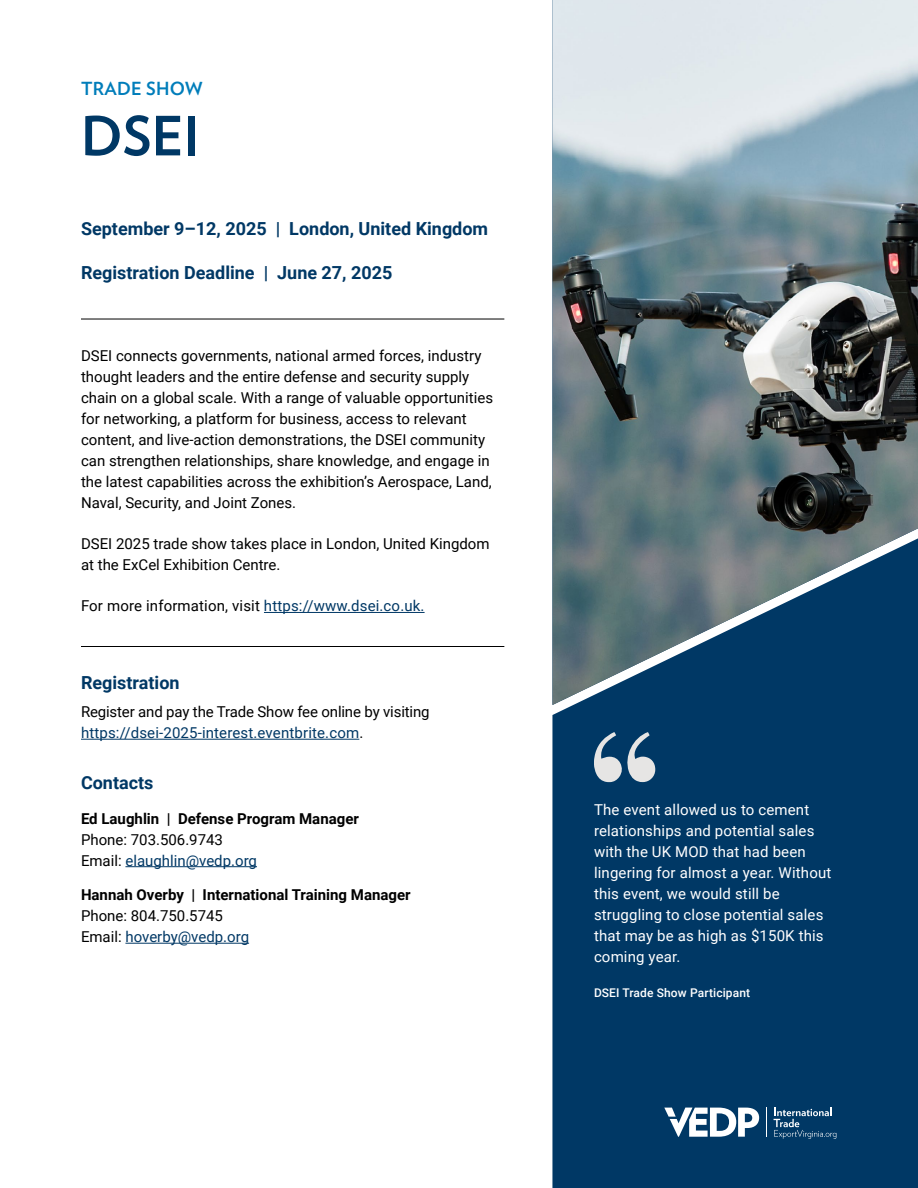
<style>
.page{position:relative;width:918px;height:1188px;background:#fff}
.page>*{position:absolute;margin:0;border:0;box-sizing:border-box;transform-origin:0 0}
.t1{font:700 54px "Verlag";color:#003865}
.t2{font:700 18px "Roboto";color:#003865}
.t3{font:700 18px "Verlag";letter-spacing:.015em;color:#007dba}
.t4{font:15px/21px "Roboto";color:#000}
.t5{font:15px/21px "Roboto";letter-spacing:.01em;color:#fff}
.t6{font:700 15px "Roboto";color:#000}
.t7{font:500 12px "Roboto";letter-spacing:.01em;color:#fff}
.s1{color:#003865}
</style>
<div class="page">
<hr style="left:264px;top:612px;width:161px;height:1px;background:#003865">
<hr style="left:81px;top:739px;width:278px;height:1px;background:#003865">
<hr style="left:125px;top:866px;width:132px;height:1px;background:#003865">
<hr style="left:125px;top:943px;width:124px;height:1px;background:#003865">
<div style="left:552px;top:705px;width:366px;height:483px;background:#003865"></div>
<img style="left:552px;top:0;width:366px;height:705px">
<svg style="left:664px;top:1108px;width:95px;height:29px"></svg>
<svg style="left:766px;top:1108px;width:1px;height:29px"></svg>
<svg style="left:774px;top:1108px;width:62px;height:31px;background:#2a597e"></svg>
<hr style="left:81px;top:319px;width:423px;height:1px;background:#000">
<svg style="left:594px;top:732px;width:61px;height:50px;background:#6c89a1"></svg>
<hr style="left:81px;top:646px;width:423px;height:1px;background:#000">
<p class="t3" style="left:81px;top:75px;width:123px">TRADE SHOW</p>
<h1 class="t1" style="left:81px;top:93px;width:120px">DSEI</h1>
<p class="t2" style="left:81px;top:216px;width:409px">September 9–12, 2025 | London, United Kingdom</p>
<p class="t2" style="left:81px;top:260px;width:313px">Registration Deadline | June 27, 2025</p>
<p class="t4" style="left:81px;top:344px;width:414px">DSEI connects governments, national armed forces, industry thought leaders and the entire defense and security supply chain on a global scale. With a range of valuable opportunities for networking, a platform for business, access to relevant content, and live-action demonstrations, the DSEI community can strengthen relationships, share knowledge, and engage in the latest capabilities across the exhibition’s Aerospace, Land, Naval, Security, and Joint Zones.</p>
<p class="t4" style="left:81px;top:533px;width:410px">DSEI 2025 trade show takes place in London, United Kingdom at the ExCel Exhibition Centre.</p>
<p class="t4" style="left:81px;top:595px;width:345px">For more information, visit <span class="s1">https://www.dsei.co.uk.</span></p>
<p class="t2" style="left:81px;top:670px;width:100px">Registration</p>
<p class="t4" style="left:81px;top:701px;width:350px">Register and pay the Trade Show fee online by visiting <span class="s1">https://dsei-2025-interest.eventbrite.com</span>.</p>
<p class="t2" style="left:81px;top:770px;width:74px">Contacts</p>
<p class="t6" style="left:81px;top:808px;width:279px">Ed Laughlin | Defense Program Manager</p>
<p class="t4" style="left:81px;top:828px;width:178px">Phone: 703.506.9743<br>Email: <span class="s1">elaughlin@vedp.org</span></p>
<p class="t6" style="left:81px;top:884px;width:331px">Hannah Overby | International Training Manager</p>
<p class="t4" style="left:81px;top:905px;width:170px">Phone: 804.750.5745<br>Email: <span class="s1">hoverby@vedp.org</span></p>
<p class="t5" style="left:594px;top:799px;width:239px">The event allowed us to cement relationships and potential sales with the UK MOD that had been lingering for almost a year. Without this event, we would still be struggling to close potential sales that may be as high as $150K this coming year.</p>
<p class="t7" style="left:594px;top:985px;width:158px">DSEI Trade Show Participant</p>
</div>
